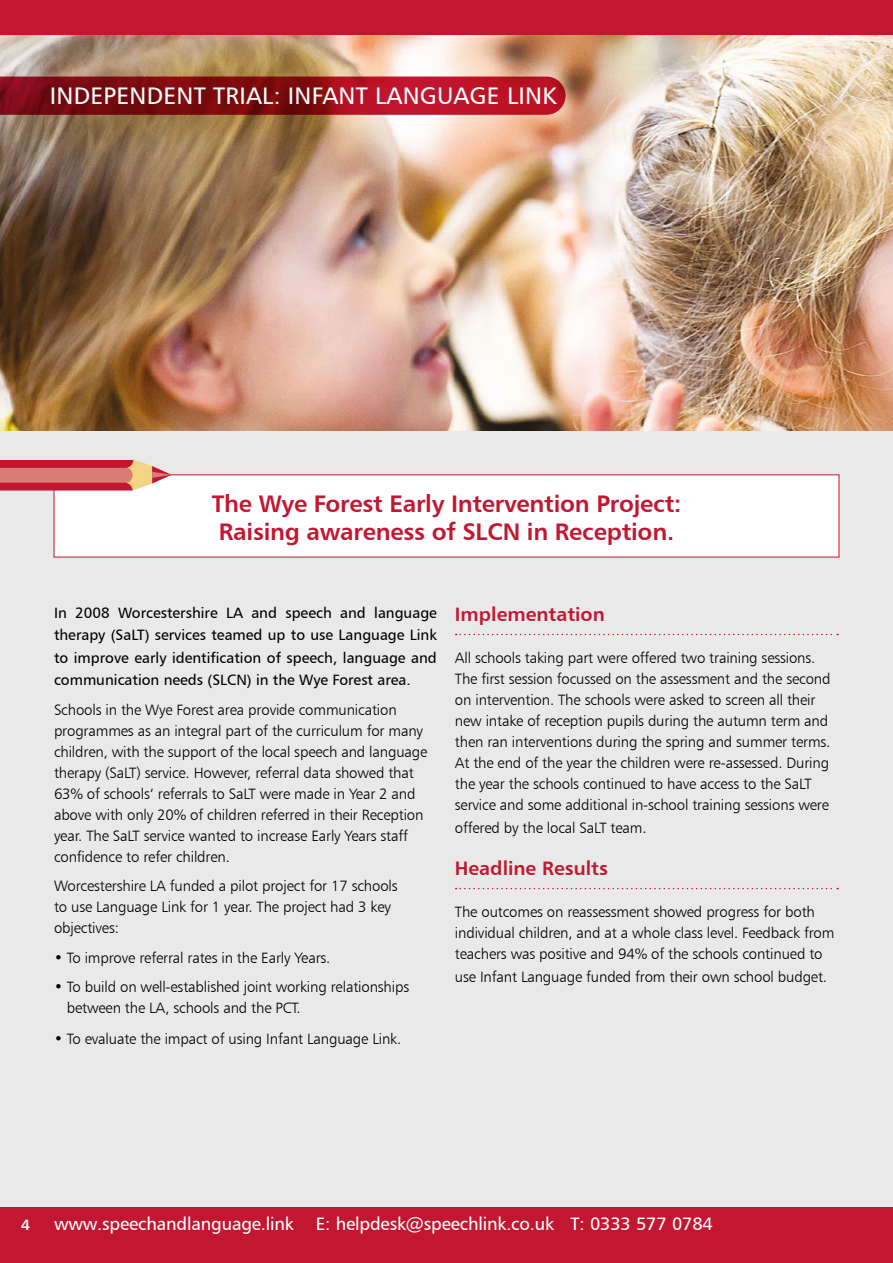
<style>
.page{position:relative;width:893px;height:1263px;background:#e9e9e9}
.page>*{position:absolute;margin:0;border:0;box-sizing:border-box;transform-origin:0 0}
.t1{font:24px/28.5px "Humanist 777 BT Bold B";letter-spacing:-.01em;color:#c21631}
.t2{font:24px "Humanist 777 BT Roman B";letter-spacing:.01em;color:#fff}
.t3{font:19.5px "Humanist 777 BT Bold B";color:#c21631}
.t4{font:18px "Humanist 777 BT Roman B";letter-spacing:-.01em;color:#fff}
.t5{font:15px/21px "Humanist 777 BT Light B";letter-spacing:-.01em;color:#000}
.t6{font:15px/22.5px "Humanist 777 BT Roman B";color:#000;text-align:justify}
.t7{font:15px "Humanist 777 BT Bold B";color:#fff}
</style>
<div class="page">
<img style="left:0;top:34px;width:893px;height:397px">
<svg style="left:456px;top:634px;width:382px;height:1px"></svg>
<svg style="left:456px;top:888px;width:382px;height:1px"></svg>
<div style="left:54px;top:474px;width:785px;height:83px;background:#fff"></div>
<svg style="left:0;top:459px;width:172px;height:31px;background:#d56b6b"></svg>
<svg style="left:0;top:77px;width:566px;height:38px;background:#950f1a"></svg>
<div style="left:0;top:0;width:893px;height:34px;background:#c21631"></div>
<div style="left:0;top:1208px;width:893px;height:55px;background:#c21631"></div>
<h1 class="t2" style="left:50px;top:81px;width:508px">INDEPENDENT TRIAL: INFANT LANGUAGE LINK</h1>
<h1 class="t1" style="left:212px;top:488px;width:471px">The Wye Forest Early Intervention Project:<br>Raising awareness of SLCN in Reception.</h1>
<p class="t6" style="left:54px;top:601px;width:384px">In 2008 Worcestershire LA and speech and language therapy (SaLT) services teamed up to use Language Link to improve early identification of speech, language and communication needs (SLCN) in the Wye Forest area.</p>
<p class="t5" style="left:54px;top:699px;width:375px">Schools in the Wye Forest area provide communication programmes as an integral part of the curriculum for many children, with the support of the local speech and language therapy (SaLT) service. However, referral data showed that 63% of schools’ referrals to SaLT were made in Year 2 and above with only 20% of children referred in their Reception year. The SaLT service wanted to increase Early Years staff confidence to refer children.</p>
<p class="t5" style="left:54px;top:875px;width:345px">Worcestershire LA funded a pilot project for 17 schools to use Language Link for 1 year. The project had 3 key objectives:</p>
<p class="t5" style="left:54px;top:947px;width:278px">• To improve referral rates in the Early Years.</p>
<p class="t5" style="left:67px;top:976px;width:344px;text-indent:-13px">• To build on well-established joint working relationships between the LA, schools and the PCT.</p>
<p class="t5" style="left:54px;top:1028px;width:349px">• To evaluate the impact of using Infant Language Link.</p>
<h2 class="t3" style="left:455px;top:602px;width:151px">Implementation</h2>
<p class="t5" style="left:455px;top:647px;width:377px">All schools taking part were offered two training sessions.<br>The first session focussed on the assessment and the second on intervention. The schools were asked to screen all their new intake of reception pupils during the autumn term and then ran interventions during the spring and summer terms.<br>At the end of the year the children were re-assessed. During the year the schools continued to have access to the SaLT service and some additional in-school training sessions were</p>
<p class="t5" style="left:455px;top:817px;width:193px">offered by the local SaLT team.</p>
<h2 class="t3" style="left:455px;top:856px;width:155px">Headline Results</h2>
<p class="t5" style="left:455px;top:901px;width:381px">The outcomes on reassessment showed progress for both individual children, and at a whole class level. Feedback from teachers was positive and 94% of the schools continued to</p>
<p class="t5" style="left:455px;top:966px;width:374px">use Infant Language funded from their own school budget.</p>
<p class="t7" style="left:21px;top:1215px;width:10px">4</p>
<p class="t4" style="left:54px;top:1212px;width:660px">www.speechandlanguage.link E: helpdesk@speechlink.co.uk T: 0333 577 0784</p>
</div>
